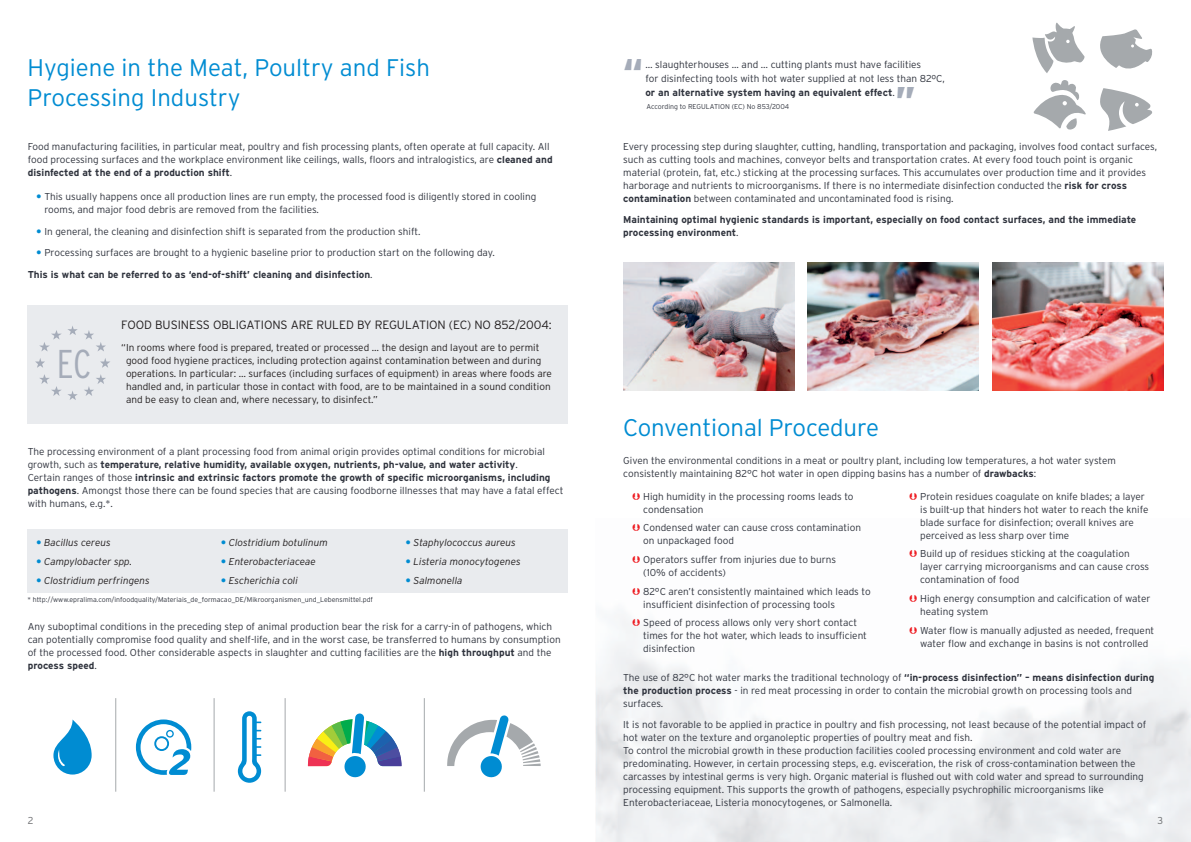
<style>
.page{position:relative;width:1191px;height:842px;background:#fff}
.page>*{position:absolute;margin:0;border:0;box-sizing:border-box;transform-origin:0 0}
.t1{font:300 condensed 40.1px "Interstate";color:#a5acb9}
.t2{font:900 condensed 40px "Interstate";color:#a5acb9}
.t3{font:300 24px/30px "Interstate";color:#008cd2}
.t4{font:300 12px "Interstate";letter-spacing:-.005em;color:#231f20}
.t5{font:300 10px/13px "Interstate";color:#30343e}
.t6{font:300 10px/13px "Interstate";color:#231f20}
.t7{font:700 10px/13px "Interstate";color:#30343e}
.t8{font:italic 300 10px/19px "Interstate";color:#231f20}
.t9{font:300 10px "Interstate";color:#6c6d70}
.t10{font:300 7px "Interstate";color:#30343e}
.s1{font-weight:700}
.s2{font-weight:300}
</style>
<div class="page">
<svg style="left:1032px;top:23px;width:52px;height:50px"></svg>
<svg style="left:1100px;top:29px;width:52px;height:40px"></svg>
<svg style="left:1100px;top:88px;width:52px;height:43px"></svg>
<svg style="left:1033px;top:80px;width:52px;height:50px"></svg>
<div style="left:28px;top:305px;width:540px;height:119px;background:#e9ebee"></div>
<svg style="left:35px;top:358px;width:10px;height:10px"></svg>
<svg style="left:39px;top:326px;width:39px;height:25px"></svg>
<svg style="left:39px;top:374px;width:39px;height:26px"></svg>
<svg style="left:100px;top:358px;width:10px;height:10px"></svg>
<svg style="left:84px;top:330px;width:22px;height:21px"></svg>
<svg style="left:84px;top:374px;width:22px;height:22px"></svg>
<div style="left:28px;top:529px;width:540px;height:64px;background:#e9ebee"></div>
<img style="left:623px;top:262px;width:171px;height:129px">
<img style="left:808px;top:262px;width:170px;height:129px">
<img style="left:992px;top:262px;width:171px;height:129px">
<svg style="left:53px;top:719px;width:39px;height:55px"></svg>
<svg style="left:136px;top:719px;width:55px;height:55px"></svg>
<div style="left:166px;top:730px;width:8px;height:8px;border:1px solid #008cd2;border-radius:50%"></div>
<div style="left:154px;top:736px;width:15px;height:15px;border:2px solid #008cd2;border-radius:50%"></div>
<svg style="left:238px;top:711px;width:23px;height:72px"></svg>
<svg style="left:447px;top:715px;width:94px;height:63px"></svg>
<svg style="left:308px;top:713px;width:93px;height:65px"></svg>
<hr style="left:115px;top:698px;width:1px;height:94px;background:#a5a9ac">
<hr style="left:214px;top:698px;width:1px;height:94px;background:#a5a9ac">
<hr style="left:285px;top:698px;width:1px;height:94px;background:#a5a9ac">
<hr style="left:424px;top:698px;width:1px;height:94px;background:#a5a9ac">
<h3 class="t3" style="left:28px;top:52px;width:404px">Hygiene in the Meat, Poultry and Fish<br>Processing Industry</h3>
<p class="t5" style="left:28px;top:140px;width:526px">Food manufacturing facilities, in particular meat, poultry and fish processing plants, often operate at full capacity. All food processing surfaces and the workplace environment like ceilings, walls, floors and intralogistics, are <span class="s1">cleaned and disinfected at the end of a production shift</span>.</p>
<p class="t5" style="left:44px;top:190px;width:493px">This usually happens once all production lines are run empty, the processed food is diligently stored in cooling rooms, and major food debris are removed from the facilities.</p>
<p class="t5" style="left:44px;top:224px;width:378px">In general, the cleaning and disinfection shift is separated from the production shift.</p>
<p class="t5" style="left:44px;top:246px;width:452px">Processing surfaces are brought to a hygienic baseline prior to production start on the following day.</p>
<p class="t7" style="left:28px;top:267px;width:346px">This is what can be referred to as ‘end-of-shift’ cleaning and disinfection<span class="s2">.</span></p>
<h1 class="t1" style="left:57px;top:339px;width:36px">EC</h1>
<p class="t4" style="left:121px;top:318px;width:76px">Food busi ness</p>
<p class="t4" style="left:213px;top:318px;width:8px">obligatio</p>
<p class="t4" style="left:272px;top:318px;width:111px">ns are ruled by Reg</p>
<p class="t4" style="left:397px;top:318px;width:16px">ulatio</p>
<p class="t4" style="left:437px;top:318px;width:115px">n (EC) No 852/2004:</p>
<p class="t6" style="left:126px;top:341px;width:427px;text-indent:-5px">“In rooms where food is prepared, treated or processed … the design and layout are to permit good food hygiene practices, including protection against contamination between and during operations. In particular: … surfaces (including surfaces of equipment) in areas where foods are handled and, in particular those in contact with food, are to be maintained in a sound condition and be easy to clean and, where necessary, to disinfect.”</p>
<p class="t5" style="left:28px;top:445px;width:537px">The processing environment of a plant processing food from animal origin provides optimal conditions for microbial growth, such as <span class="s1">temperature, relative humidity, available oxygen, nutrients, ph-value, and water activity</span>.<br>Certain ranges of those <span class="s1">intrinsic and extrinsic factors promote the growth of specific microorganisms, including pathogens</span>. Amongst those there can be found species that are causing foodborne illnesses that may have a fatal effect with humans, e.g.*.</p>
<p class="t8" style="left:44px;top:533px;width:107px">Bacillus cereus<br>Campylobacter spp.<br>Clostridium perfringens</p>
<p class="t8" style="left:229px;top:533px;width:100px">Clostridium botulinum<br>Enterobacteriaceae<br>Escherichia coli</p>
<p class="t8" style="left:413px;top:533px;width:109px">Staphylococcus aureus<br>Listeria monocytogenes<br>Salmonella</p>
<p class="t10" style="left:28px;top:595px;width:347px">* http://www.epralima.com/infoodquality/Materiais_de_formacao_DE/Mikroorganismen_und_Lebensmittel.pdf</p>
<p class="t5" style="left:28px;top:620px;width:534px">Any suboptimal conditions in the preceding step of animal production bear the risk for a carry-in of pathogens, which can potentially compromise food quality and shelf-life, and in the worst case, be transferred to humans by consumption of the processed food. Other considerable aspects in slaughter and cutting facilities are the <span class="s1">high throughput</span> and the <span class="s1">process speed</span>.</p>
<h2 class="t2" style="left:623px;top:48px;width:22px">“</h2>
<p class="t5" style="left:645px;top:57px;width:301px;line-height:14px">… slaughterhouses ... and … cutting plants must have facilities<br>for disinfecting tools with hot water supplied at not less than 82ºC, <span class="s1">or an alternative system having an equivalent effect</span>.</p>
<p class="t10" style="left:646px;top:103px;width:144px">According to R EGU LATION (EC) N o 853/2004</p>
<h2 class="t2" style="left:895px;top:76px;width:22px">”</h2>
<p class="t5" style="left:623px;top:140px;width:535px">Every processing step during slaughter, cutting, handling, transportation and packaging, involves food contact surfaces, such as cutting tools and machines, conveyor belts and transportation crates. At every food touch point is organic material (protein, fat, etc.) sticking at the processing surfaces. This accumulates over production time and it provides harborage and nutrients to microorganisms. If there is no intermediate disinfection conducted the <span class="s1">risk for cross contamination</span> between contaminated and uncontaminated food is rising.</p>
<p class="t7" style="left:623px;top:213px;width:514px">Maintaining optimal hygienic standards is important, especially on food contact surfaces, and the immediate processing environment<span class="s2">.</span></p>
<h3 class="t3" style="left:623px;top:412px;width:257px">Conventional Procedure</h3>
<p class="t5" style="left:623px;top:454px;width:494px">Given the environmental conditions in a meat or poultry plant, including low temperatures, a hot water system consistently maintaining 82°C hot water in open dipping basins has a number of <span class="s1">drawbacks</span>:</p>
<p class="t5" style="left:643px;top:490px;width:212px">High humidity in the processing rooms leads to condensation</p>
<p class="t5" style="left:643px;top:521px;width:219px">Condensed water can cause cross contamination on unpackaged food</p>
<p class="t5" style="left:643px;top:553px;width:194px">Operators suffer from injuries due to burns (10% of accidents)</p>
<p class="t5" style="left:643px;top:585px;width:229px">82°C aren’t consistently maintained which leads to insufficient disinfection of processing tools</p>
<p class="t5" style="left:643px;top:616px;width:225px">Speed of process allows only very short contact times for the hot water, which leads to insufficient disinfection</p>
<p class="t5" style="left:920px;top:490px;width:230px">Protein residues coagulate on knife blades; a layer is built-up that hinders hot water to reach the knife blade surface for disinfection; overall knives are perceived as less sharp over time</p>
<p class="t5" style="left:920px;top:547px;width:231px">Build up of residues sticking at the coagulation layer carrying microorganisms and can cause cross contamination of food</p>
<p class="t5" style="left:920px;top:592px;width:232px">High energy consumption and calcification of water heating system</p>
<p class="t5" style="left:920px;top:624px;width:236px">Water flow is manually adjusted as needed, frequent water flow and exchange in basins is not controlled</p>
<p class="t5" style="left:623px;top:670px;width:533px">The use of 82°C hot water marks the traditional technology of <span class="s1">“in-process disinfection” – means disinfection during the production process</span> - in red meat processing in order to contain the microbial growth on processing tools and surfaces.</p>
<p class="t5" style="left:623px;top:718px;width:524px">It is not favorable to be applied in practice in poultry and fish processing, not least because of the potential impact of hot water on the texture and organoleptic properties of poultry meat and fish.<br>To control the microbial growth in these production facilities cooled processing environment and cold water are predominating. However, in certain processing steps, e.g. evisceration, the risk of cross-contamination between the carcasses by intestinal germs is very high. Organic material is flushed out with cold water and spread to surrounding processing equipment. This supports the growth of pathogens, especially psychrophilic microorganisms like Enterobacteriaceae, Listeria monocytogenes, or Salmonella.</p>
<p class="t9" style="left:28px;top:815px;width:7px">2</p>
<p class="t9" style="left:1157px;top:815px;width:7px">3</p>
</div>
